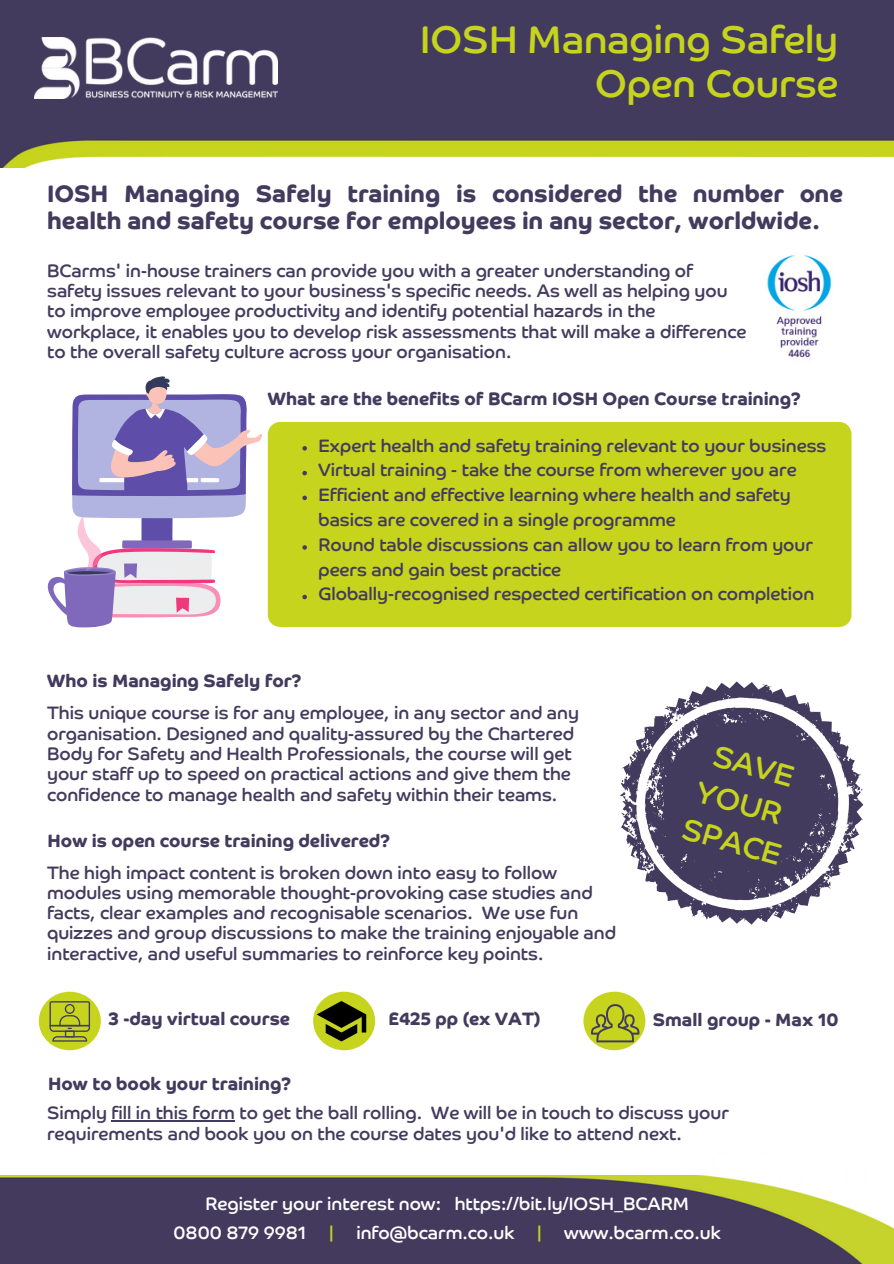
<style>
.page{position:relative;width:894px;height:1264px;background:#fff}
.page>*{position:absolute;margin:0;border:0;box-sizing:border-box;transform-origin:0 0}
.t1{font:38.7px/44px "Co Headline";color:#c6d41e;text-align:right}
.t2{font:30px/39.5px "Co Headline";color:#c6d41e;text-align:center}
.t3{font:700 24px/27px "Co Headline";color:#433b5d}
.t4{font:18px/20.2px "Co Headline";color:#433b5d}
.t5{font:700 18px "Co Headline";color:#433b5d}
.t6{font:18px "Co Headline";color:#fff}
.t7{font:18px "Co Headline";color:#c6d41e}
</style>
<div class="page">
<div style="left:268px;top:422px;width:583px;height:205px;background:#c6d41e;border-radius:12px"></div>
<img style="left:0;top:0;width:893px;height:167px">
<img style="left:34px;top:37px;width:244px;height:61px">
<svg style="left:620px;top:681px;width:243px;height:243px"></svg>
<div style="left:663px;top:723px;width:156px;height:148px;background:#433b5d;border-radius:50%"></div>
<img style="left:0;top:1175px;width:893px;height:88px">
<img style="left:767px;top:255px;width:65px;height:103px">
<svg style="left:47px;top:376px;width:215px;height:251px"></svg>
<div style="left:39px;top:991px;width:62px;height:59px;background:#c6d41e;border-radius:50%"></div>
<svg style="left:49px;top:1001px;width:41px;height:40px"></svg>
<div style="left:313px;top:991px;width:62px;height:59px;background:#c6d41e;border-radius:50%"></div>
<div style="left:583px;top:991px;width:62px;height:59px;background:#c6d41e;border-radius:50%"></div>
<svg style="left:591px;top:1004px;width:48px;height:38px"></svg>
<svg style="left:316px;top:1000px;width:50px;height:41px"></svg>
<svg style="left:302px;top:446px;width:5px;height:4px"></svg>
<svg style="left:302px;top:471px;width:5px;height:4px"></svg>
<svg style="left:302px;top:495px;width:5px;height:5px"></svg>
<svg style="left:302px;top:545px;width:5px;height:4px"></svg>
<svg style="left:302px;top:594px;width:5px;height:5px"></svg>
<hr style="left:112px;top:1120px;width:123px;height:1px;background:#433b5d">
<h1 class="t1" style="left:420px;top:22px;width:419px">IOSH Managing Safely<br>Open Course</h1>
<h3 class="t3" style="left:47px;top:182px;width:797px">IOSH Managing Safely training is considered the number one health and safety course for employees in any sector, worldwide.</h3>
<p class="t4" style="left:47px;top:262px;width:700px">BCarms' in-house trainers can provide you with a greater understanding of safety issues relevant to your business's specific needs. As well as helping you to improve employee productivity and identify potential hazards in the workplace, it enables you to develop risk assessments that will make a difference to the overall safety culture across your organisation.</p>
<p class="t5" style="left:268px;top:391px;width:534px">What are the benefits of BCarm IOSH Open Course training?</p>
<p class="t4" style="left:318px;top:435px;width:509px;line-height:24.8px">Expert health and safety training relevant to your business Virtual training - take the course from wherever you are Efficient and effective learning where health and safety basics are covered in a single programme<br>Round table discussions can allow you to learn from your peers and gain best practice<br>Globally-recognised respected certification on completion</p>
<p class="t5" style="left:47px;top:674px;width:256px">Who is Managing Safely for?</p>
<p class="t4" style="left:47px;top:705px;width:533px">This unique course is for any employee, in any sector and any organisation. Designed and quality-assured by the Chartered Body for Safety and Health Professionals, the course will get your staff up to speed on practical actions and give them the confidence to manage health and safety within their teams.</p>
<p class="t5" style="left:48px;top:833px;width:344px">How is open course training delivered?</p>
<p class="t4" style="left:47px;top:864px;width:570px">The high impact content is broken down into easy to follow modules using memorable thought-provoking case studies and facts, clear examples and recognisable scenarios. We use fun quizzes and group discussions to make the training enjoyable and interactive, and useful summaries to reinforce key points.</p>
<h2 class="t2" style="left:709px;top:736px;width:103px;rotate:16deg">SAVE<br>YOUR<br>SPACE</h2>
<p class="t5" style="left:108px;top:1011px;width:183px">3 -day virtual course</p>
<p class="t5" style="left:388px;top:1011px;width:154px">£425 pp (ex VAT)</p>
<p class="t5" style="left:652px;top:1013px;width:187px">Small group - Max 10</p>
<p class="t5" style="left:48px;top:1076px;width:245px">How to book your training?</p>
<p class="t4" style="left:47px;top:1105px;width:683px">Simply fill in this form to get the ball rolling. We will be in touch to discuss your requirements and book you on the course dates you'd like to attend next.</p>
<p class="t6" style="left:205px;top:1196px;width:485px">Register your interest now: https://bit.ly/IOSH_BCARM</p>
<p class="t6" style="left:173px;top:1226px;width:134px">0800 879 9981</p>
<p class="t7" style="left:329px;top:1226px;width:6px">|</p>
<p class="t6" style="left:356px;top:1226px;width:160px">info@bcarm.co.uk</p>
<p class="t7" style="left:537px;top:1226px;width:6px">|</p>
<p class="t6" style="left:564px;top:1226px;width:158px">www.bcarm.co.uk</p>
</div>
